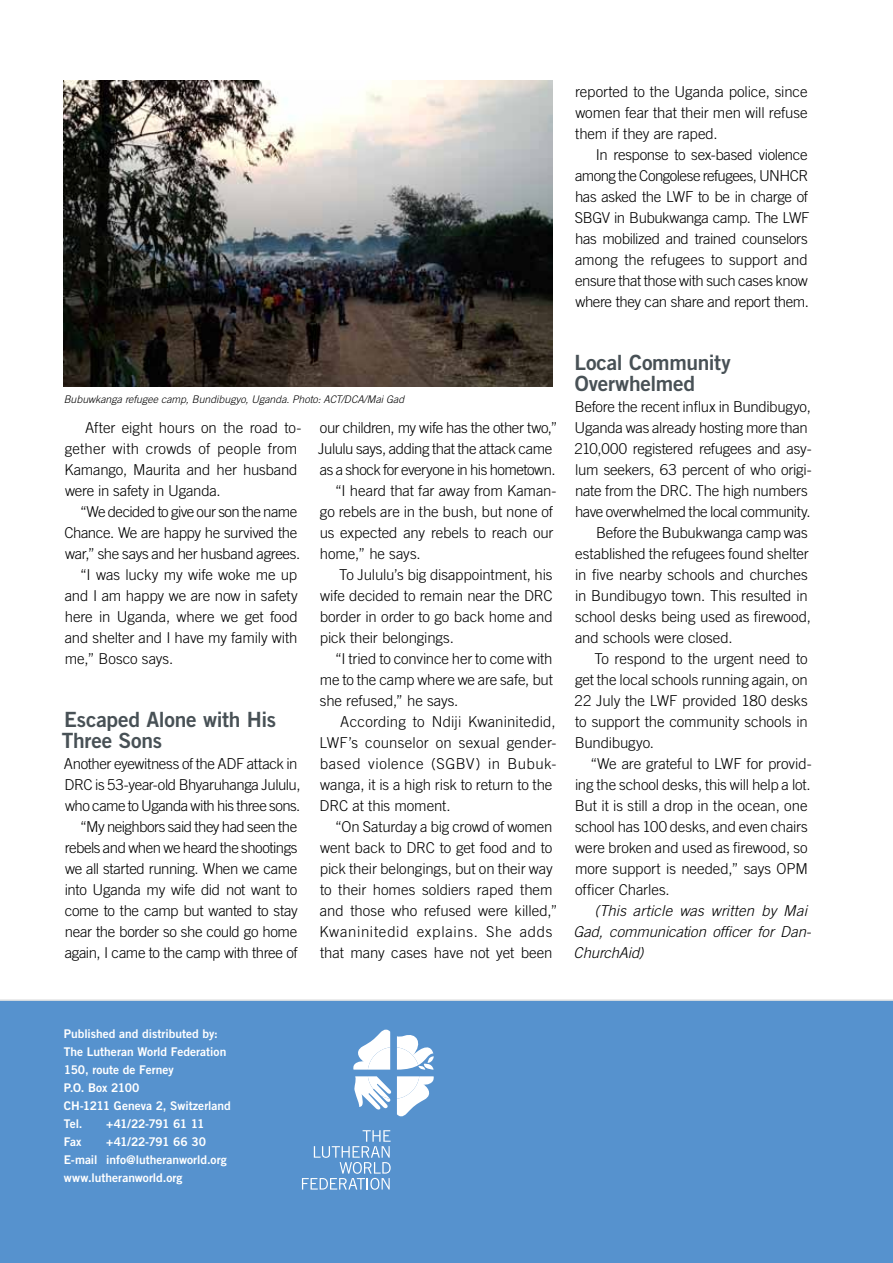
<style>
.page{position:relative;width:893px;height:1263px;background:#fff}
.page>*{position:absolute;margin:0;border:0;box-sizing:border-box;transform-origin:0 0}
.t1{font:21px/21px "Trade Gothic LT Std Bd 2";letter-spacing:-.01em;color:#485156}
.t2{font:300 15px/21px "Trade Gothic LT Std";letter-spacing:-.015em;color:#000}
.t3{font:italic 300 15px/21px "Trade Gothic LT Std";color:#000}
.t4{font:300 15px "Trade Gothic LT Std";letter-spacing:-.035em;color:#000}
.t5{font:300 15px "Trade Gothic LT Std";letter-spacing:.01em;color:#000}
.t6{font:300 15px "Trade Gothic LT Std";letter-spacing:.015em;color:#000}
.t7{font:300 15px "Trade Gothic LT Std";letter-spacing:.045em;color:#000}
.t8{font:300 15px "Trade Gothic LT Std";letter-spacing:.035em;color:#000}
.t9{font:12px/18px "Trade Gothic LT Std Bd 2";color:#fff}
.t10{font:12px "Trade Gothic LT Std Bd 2";letter-spacing:-.055em;color:#fff}
.t11{font:italic 300 10.5px "Trade Gothic LT Std";letter-spacing:.005em;color:#000}
</style>
<div class="page">
<div style="left:0;top:999px;width:893px;height:264px;background:#5692ce"></div>
<svg style="left:302px;top:1130px;width:89px;height:60px;background:#70a3d5"></svg>
<svg style="left:352px;top:1029px;width:38px;height:40px"></svg>
<svg style="left:397px;top:1032px;width:37px;height:38px"></svg>
<svg style="left:354px;top:1076px;width:80px;height:42px"></svg>
<img style="left:64px;top:81px;width:489px;height:306px">
<p class="t11" style="left:64px;top:393px;width:342px">Bubuwkanga refugee camp, Bundibugyo, Uganda. Photo: ACT/DCA/Mai Gad</p>
<p class="t2" style="left:64px;top:417px;width:238px;text-indent:21px">After eight hours on the road to&shy;gether with crowds of people from<br>Kamango, Maurita and her husband were in safety in Uganda.</p>
<p class="t4" style="left:80px;top:503px;width:219px">“We decided to give our son the name</p>
<p class="t2" style="left:64px;top:522px;width:234px">Chance. We are happy he survived the</p>
<p class="t2" style="left:65px;top:543px;width:237px">war,” she says and her husband agrees.</p>
<p class="t2" style="left:80px;top:564px;width:219px">“I was lucky my wife woke me up</p>
<p class="t2" style="left:65px;top:585px;width:234px">and I am happy we are now in safety</p>
<p class="t2" style="left:65px;top:606px;width:234px">here in Uganda, where we get food</p>
<p class="t2" style="left:65px;top:627px;width:234px">and shelter and I have my family with</p>
<p class="t2" style="left:65px;top:648px;width:110px">me,” Bosco says.</p>
<h1 class="t1" style="left:62px;top:709px;width:216px">Escaped Alone with His<br>Three Sons</h1>
<p class="t2" style="left:64px;top:753px;width:238px;text-align:right">Another eyewitness of the ADF attack in DRC is 53-year-old Bhyaruhanga Jululu, who came to Uganda with his three sons. “My neighbors said they had seen the rebels and when we heard the shootings we all started running. When we came into Uganda my wife did not want to come to the camp but wanted to stay near the border so she could go home again, I came to the camp with three of</p>
<p class="t2" style="left:320px;top:417px;width:239px">our children, my wife has the other two,”</p>
<p class="t2" style="left:318px;top:438px;width:236px">Jululu says, adding that the attack came</p>
<p class="t4" style="left:320px;top:461px;width:237px">as a shock for everyone in his hometown.</p>
<p class="t2" style="left:335px;top:480px;width:223px">“I heard that far away from Kaman-</p>
<p class="t2" style="left:320px;top:501px;width:234px">go rebels are in the bush, but none of</p>
<p class="t2" style="left:320px;top:522px;width:235px">us expected any rebels to reach our</p>
<p class="t2" style="left:320px;top:543px;width:102px">home,” he says.</p>
<p class="t2" style="left:339px;top:564px;width:215px">To Jululu’s big disappointment, his</p>
<p class="t2" style="left:320px;top:585px;width:234px">wife decided to remain near the DRC</p>
<p class="t2" style="left:320px;top:606px;width:235px">border in order to go back home and</p>
<p class="t2" style="left:320px;top:627px;width:136px">pick their belongings.</p>
<p class="t2" style="left:335px;top:648px;width:219px">“I tried to convince her to come with</p>
<p class="t2" style="left:320px;top:669px;width:234px">me to the camp where we are safe, but</p>
<p class="t2" style="left:320px;top:690px;width:140px">she refused,” he says.</p>
<p class="t5" style="left:340px;top:713px;width:217px">According to Ndiji Kwaninitedid,</p>
<p class="t6" style="left:320px;top:734px;width:238px">LWF’s counselor on sexual gender-</p>
<p class="t8" style="left:320px;top:755px;width:238px">based violence (SGBV) in Bubuk-</p>
<p class="t2" style="left:320px;top:774px;width:234px">wanga, it is a high risk to return to the</p>
<p class="t2" style="left:320px;top:795px;width:132px">DRC at this moment.</p>
<p class="t2" style="left:335px;top:816px;width:219px">“On Saturday a big crowd of women</p>
<p class="t2" style="left:320px;top:837px;width:234px">went back to DRC to get food and to</p>
<p class="t2" style="left:320px;top:858px;width:235px">pick their belongings, but on their way</p>
<p class="t2" style="left:320px;top:879px;width:234px">to their homes soldiers raped them</p>
<p class="t2" style="left:320px;top:900px;width:239px">and those who refused were killed,”</p>
<p class="t7" style="left:320px;top:923px;width:234px">Kwaninitedid explains. She adds</p>
<p class="t2" style="left:320px;top:942px;width:234px">that many cases have not yet been</p>
<p class="t2" style="left:575px;top:81px;width:234px;text-align:justify">reported to the Uganda police, since women fear that their men will refuse them if they are raped.</p>
<p class="t2" style="left:575px;top:144px;width:236px;text-indent:21px">In response to sex-based violence among the Congolese refugees, UNHCR has asked the LWF to be in charge of SBGV in Bubukwanga camp. The LWF has mobilized and trained counselors among the refugees to support and ensure that those with such cases know where they can share and report them.</p>
<h1 class="t1" style="left:575px;top:352px;width:158px">Local Community<br>Overwhelmed</h1>
<p class="t2" style="left:575px;top:396px;width:238px">Before the recent influx in Bundibugyo,</p>
<p class="t2" style="left:575px;top:417px;width:235px">Uganda was already hosting more than</p>
<p class="t2" style="left:575px;top:438px;width:239px">210,000 registered refugees and asy-</p>
<p class="t2" style="left:575px;top:459px;width:238px">lum seekers, 63 percent of who origi-</p>
<p class="t2" style="left:575px;top:480px;width:234px">nate from the DRC. The high numbers</p>
<p class="t2" style="left:575px;top:501px;width:237px">have overwhelmed the local community.</p>
<p class="t2" style="left:596px;top:522px;width:213px">Before the Bubukwanga camp was</p>
<p class="t2" style="left:575px;top:543px;width:235px">established the refugees found shelter</p>
<p class="t2" style="left:575px;top:564px;width:234px">in five nearby schools and churches</p>
<p class="t2" style="left:575px;top:585px;width:234px">in Bundibugyo town. This resulted in</p>
<p class="t2" style="left:575px;top:606px;width:237px">school desks being used as firewood,</p>
<p class="t2" style="left:575px;top:627px;width:159px">and schools were closed.</p>
<p class="t2" style="left:594px;top:648px;width:215px">To respond to the urgent need to</p>
<p class="t2" style="left:575px;top:669px;width:234px">get the local schools running again, on</p>
<p class="t2" style="left:575px;top:690px;width:235px">22 July the LWF provided 180 desks</p>
<p class="t2" style="left:575px;top:711px;width:234px">to support the community schools in</p>
<p class="t2" style="left:575px;top:732px;width:81px">Bundibugyo.</p>
<p class="t2" style="left:590px;top:753px;width:223px">“We are grateful to LWF for provid-</p>
<p class="t2" style="left:575px;top:774px;width:237px">ing the school desks, this will help a lot.</p>
<p class="t2" style="left:575px;top:795px;width:234px">But it is still a drop in the ocean, one</p>
<p class="t2" style="left:575px;top:816px;width:234px">school has 100 desks, and even chairs</p>
<p class="t2" style="left:575px;top:837px;width:234px">were broken and used as firewood, so</p>
<p class="t2" style="left:575px;top:858px;width:234px">more support is needed,” says OPM</p>
<p class="t2" style="left:575px;top:879px;width:96px">officer Charles.</p>
<p class="t3" style="left:573px;top:901px;width:239px;text-indent:21px">(This article was written by Mai<br>Gad, communication officer for Dan-<br>ChurchAid)</p>
<p class="t9" style="left:64px;top:1025px;width:169px">Published and distributed by:<br>The Lutheran World Federation<br>150, route de Ferney<br>P.O. Box 2100<br>CH-1211 Geneva 2, Switzerland<br>Tel.</p>
<p class="t10" style="left:106px;top:1116px;width:100px">+41/22-791 61 11</p>
<p class="t9" style="left:64px;top:1133px;width:165px;text-indent:43px">+41/22-791 66 30<br>E-mail info@lutheranworld.org www.lutheranworld.org</p>
<p class="t9" style="left:64px;top:1133px;width:19px">Fax</p>
</div>
